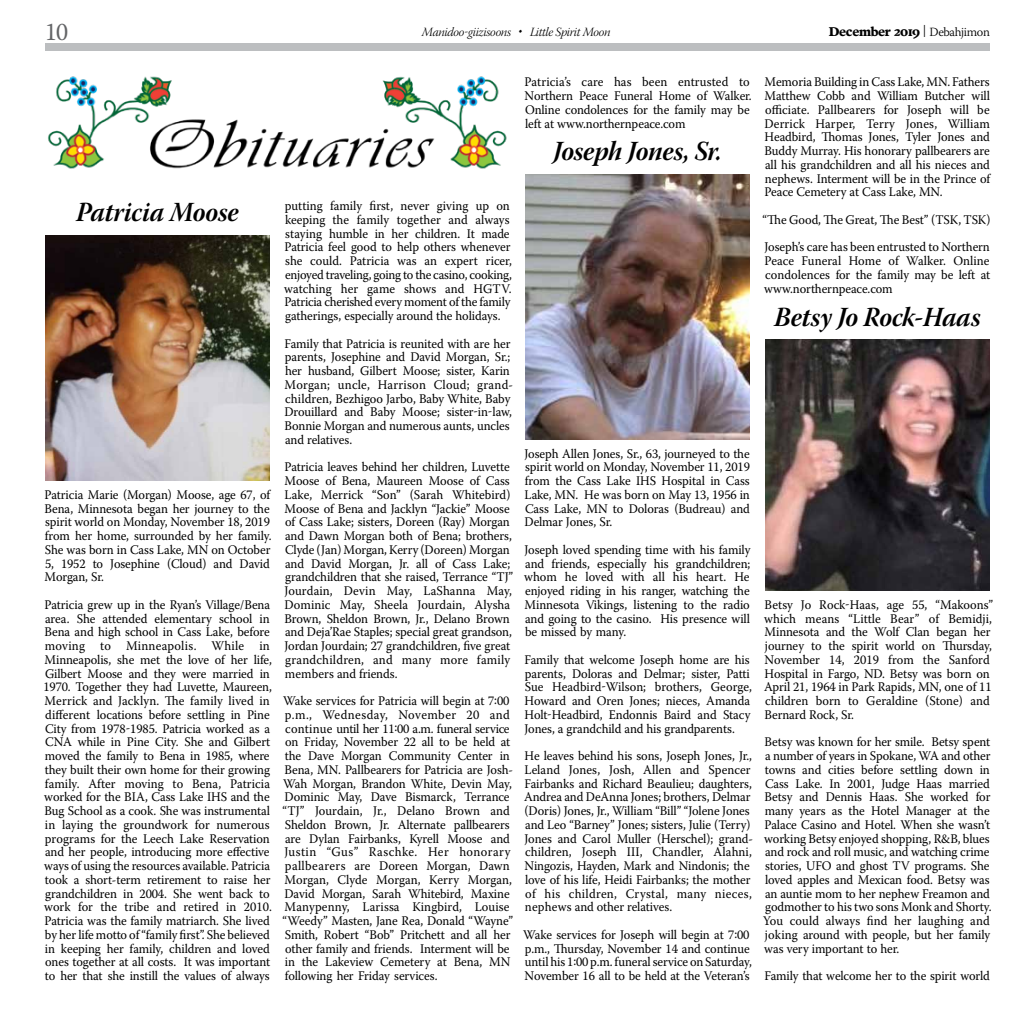
<style>
.page{position:relative;width:1035px;height:1035px;background:#fff}
.page>*{position:absolute;margin:0;border:0;box-sizing:border-box;transform-origin:0 0}
.t1{font:27.5px "Warnock Pro Bold It Subh";letter-spacing:-.01em;color:#000;scale:.95 1}
.t2{font:25px "Warnock Pro";color:#636466;scale:.95 1}
.t3{font:13.12px/13.8px "Warnock Pro";letter-spacing:-.01em;color:#000;scale:.95 1}
.t4{font:12.5px "Warnock Pro Light It Subh";letter-spacing:-.025em;color:#000}
.t5{font:700 12.5px "Poynter Text";letter-spacing:-.025em;color:#000}
.s1{font-family:"Warnock Pro";font-weight:300}
</style>
<div class="page">
<div style="left:45px;top:43px;width:945px;height:8px;background:#bcbec0"></div>
<img style="left:48px;top:76px;width:459px;height:93px">
<img style="left:45px;top:235px;width:225px;height:246px">
<img style="left:525px;top:174px;width:225px;height:266px">
<img style="left:765px;top:340px;width:225px;height:251px">
<h2 class="t2" style="left:45px;top:17px;width:26px">10</h2>
<p class="t4" style="left:422px;top:25px;width:190px">Manidoo-giizisoons • Little Spirit Moon</p>
<p class="t5" style="left:829px;top:26px;width:163px">December 2019 <span class="s1">| Debahjimon</span></p>
<h1 class="t1" style="left:76px;top:196px;width:172px">Patricia Moose</h1>
<p class="t3" style="left:45px;top:487px;width:241px">Patricia Marie (Morgan) Moose, age 67, of Bena, Minnesota began her journey to the spirit world on Monday, November 18, 2019 from her home, surrounded by her family.<br>She was born in Cass Lake, MN on October 5, 1952 to Josephine (Cloud) and David Morgan, Sr.</p>
<p class="t3" style="left:43px;top:597px;width:242px">Patricia grew up in the Ryan’s Village/Bena area. She attended elementary school in Bena and high school in Cass Lake, before moving to Minneapolis. While in Minneapolis, she met the love of her life, Gilbert Moose and they were married in 1970. Together they had Luvette, Maureen, Merrick and Jacklyn. The family lived in different locations before settling in Pine City from 1978-1985. Patricia worked as a CNA while in Pine City. She and Gilbert moved the family to Bena in 1985, where they built their own home for their growing family. After moving to Bena, Patricia worked for the BIA, Cass Lake IHS and the Bug School as a cook. She was instrumental in laying the groundwork for numerous programs for the Leech Lake Reservation and her people, introducing more effective ways of using the resources available. Patricia took a short-term retirement to raise her grandchildren in 2004. She went back to work for the tribe and retired in 2010.<br>Patricia was the family matriarch. She lived by her life motto of “family first”. She believed in keeping her family, children and loved ones together at all costs. It was important to her that she instill the values of always</p>
<p class="t3" style="left:284px;top:199px;width:241px">putting family first, never giving up on keeping the family together and always staying humble in her children. It made Patricia feel good to help others whenever she could. Patricia was an expert ricer, enjoyed traveling, going to the casino, cooking, watching her game shows and HGTV.<br>Patricia cherished every moment of the family gatherings, especially around the holidays.</p>
<p class="t3" style="left:285px;top:336px;width:242px">Family that Patricia is reunited with are her parents, Josephine and David Morgan, Sr.; her husband, Gilbert Moose; sister, Karin Morgan; uncle, Harrison Cloud; grand&shy;children, Bezhigoo Jarbo, Baby White, Baby Drouillard and Baby Moose; sister-in-law, Bonnie Morgan and numerous aunts, uncles and relatives.</p>
<p class="t3" style="left:284px;top:460px;width:242px">Patricia leaves behind her children, Luvette Moose of Bena, Maureen Moose of Cass Lake, Merrick “Son” (Sarah Whitebird)<br>Moose of Bena and Jacklyn “Jackie” Moose of Cass Lake; sisters, Doreen (Ray) Morgan and Dawn Morgan both of Bena; brothers, Clyde (Jan) Morgan, Kerry (Doreen) Morgan and David Morgan, Jr. all of Cass Lake; grandchildren that she raised, Terrance “TJ” Jourdain, Devin May, LaShanna May, Dominic May, Sheela Jourdain, Alysha Brown, Sheldon Brown, Jr., Delano Brown and Deja’Rae Staples; special great grandson, Jordan Jourdain; 27 grandchildren, five great grandchildren, and many more family members and friends.</p>
<p class="t3" style="left:283px;top:694px;width:244px">Wake services for Patricia will begin at 7:00 p.m., Wednesday, November 20 and continue until her 11:00 a.m. funeral service on Friday, November 22 all to be held at the Dave Morgan Community Center in Bena, MN. Pallbearers for Patricia are Josh-Wah Morgan, Brandon White, Devin May, Dominic May, Dave Bismarck, Terrance “TJ” Jourdain, Jr., Delano Brown and Sheldon Brown, Jr. Alternate pallbearers are Dylan Fairbanks, Kyrell Moose and Justin “Gus” Raschke. Her honorary pallbearers are Doreen Morgan, Dawn Morgan, Clyde Morgan, Kerry Morgan, David Morgan, Sarah Whitebird, Maxine Manypenny, Larissa Kingbird, Louise “Weedy” Masten, Jane Rea, Donald “Wayne” Smith, Robert “Bob” Pritchett and all her other family and friends. Interment will be in the Lakeview Cemetery at Bena, MN following her Friday services.</p>
<p class="t3" style="left:525px;top:75px;width:241px">Patricia’s care has been entrusted to Northern Peace Funeral Home of Walker.<br>Online condolences for the family may be left at www.northernpeace.com</p>
<p class="t3" style="left:765px;top:75px;width:239px;text-align:justify">Memoria Building in Cass Lake, MN. Fathers Matthew Cobb and William Butcher will officiate. Pallbearers for Joseph will be Derrick Harper, Terry Jones, William Headbird, Thomas Jones, Tyler Jones and Buddy Murray. His honorary pallbearers are all his grandchildren and all his nieces and nephews. Interment will be in the Prince of Peace Cemetery at Cass Lake, MN.</p>
<p class="t3" style="left:763px;top:206px;width:241px;line-height:27.5px">“The Good, The Great, The Best” (TSK, TSK)<br>Joseph’s care has been entrusted to Northern</p>
<p class="t3" style="left:764px;top:254px;width:239px;text-align:justify">Peace Funeral Home of Walker. Online condolences for the family may be left at www.northernpeace.com</p>
<h1 class="t1" style="left:553px;top:135px;width:179px">Joseph Jones, Sr.</h1>
<h1 class="t1" style="left:774px;top:300px;width:219px">Betsy Jo Rock-Haas</h1>
<p class="t3" style="left:524px;top:446px;width:239px;text-align:justify">Joseph Allen Jones, Sr., 63, journeyed to the spirit world on Monday, November 11, 2019 from the Cass Lake IHS Hospital in Cass Lake, MN. He was born on May 13, 1956 in Cass Lake, MN to Doloras (Budreau) and Delmar Jones, Sr.</p>
<p class="t3" style="left:524px;top:543px;width:239px;text-align:justify">Joseph loved spending time with his family and friends, especially his grandchildren; whom he loved with all his heart. He enjoyed riding in his ranger, watching the Minnesota Vikings, listening to the radio and going to the casino. His presence will be missed by many.</p>
<p class="t3" style="left:525px;top:653px;width:241px">Family that welcome Joseph home are his parents, Doloras and Delmar; sister, Patti Sue Headbird-Wilson; brothers, George, Howard and Oren Jones; nieces, Amanda Holt-Headbird, Endonnis Baird and Stacy Jones, a grandchild and his grandparents.</p>
<p class="t3" style="left:524px;top:749px;width:243px">He leaves behind his sons, Joseph Jones, Jr., Leland Jones, Josh, Allen and Spencer Fairbanks and Richard Beaulieu; daughters, Andrea and DeAnna Jones; brothers, Delmar (Doris) Jones, Jr., William “Bill” “Jolene Jones and Leo “Barney” Jones; sisters, Julie (Terry)<br>Jones and Carol Muller (Herschel); grand&shy;children, Joseph III, Chandler, Alahni, Ningozis, Hayden, Mark and Nindonis; the love of his life, Heidi Fairbanks; the mother of his children, Crystal, many nieces, nephews and other relatives.</p>
<p class="t3" style="left:523px;top:927px;width:242px">Wake services for Joseph will begin at 7:00 p.m., Thursday, November 14 and continue until his 1:00 p.m. funeral service on Saturday, November 16 all to be held at the Veteran’s</p>
<p class="t3" style="left:764px;top:597px;width:243px">Betsy Jo Rock-Haas, age 55, “Makoons” which means “Little Bear” of Bemidji, Minnesota and the Wolf Clan began her journey to the spirit world on Thursday, November 14, 2019 from the Sanford Hospital in Fargo, ND. Betsy was born on April 21, 1964 in Park Rapids, MN, one of 11 children born to Geraldine (Stone) and Bernard Rock, Sr.</p>
<p class="t3" style="left:763px;top:735px;width:242px">Betsy was known for her smile. Betsy spent a number of years in Spokane, WA and other towns and cities before settling down in Cass Lake. In 2001, Judge Haas married Betsy and Dennis Haas. She worked for many years as the Hotel Manager at the Palace Casino and Hotel. When she wasn’t working Betsy enjoyed shopping, R&amp;B, blues and rock and roll music, and watching crime stories, UFO and ghost TV programs. She loved apples and Mexican food. Betsy was an auntie mom to her nephew Freamon and godmother to his two sons Monk and Shorty.<br>You could always find her laughing and joking around with people, but her family was very important to her.</p>
<p class="t3" style="left:765px;top:969px;width:239px">Family that welcome her to the spirit world</p>
</div>
